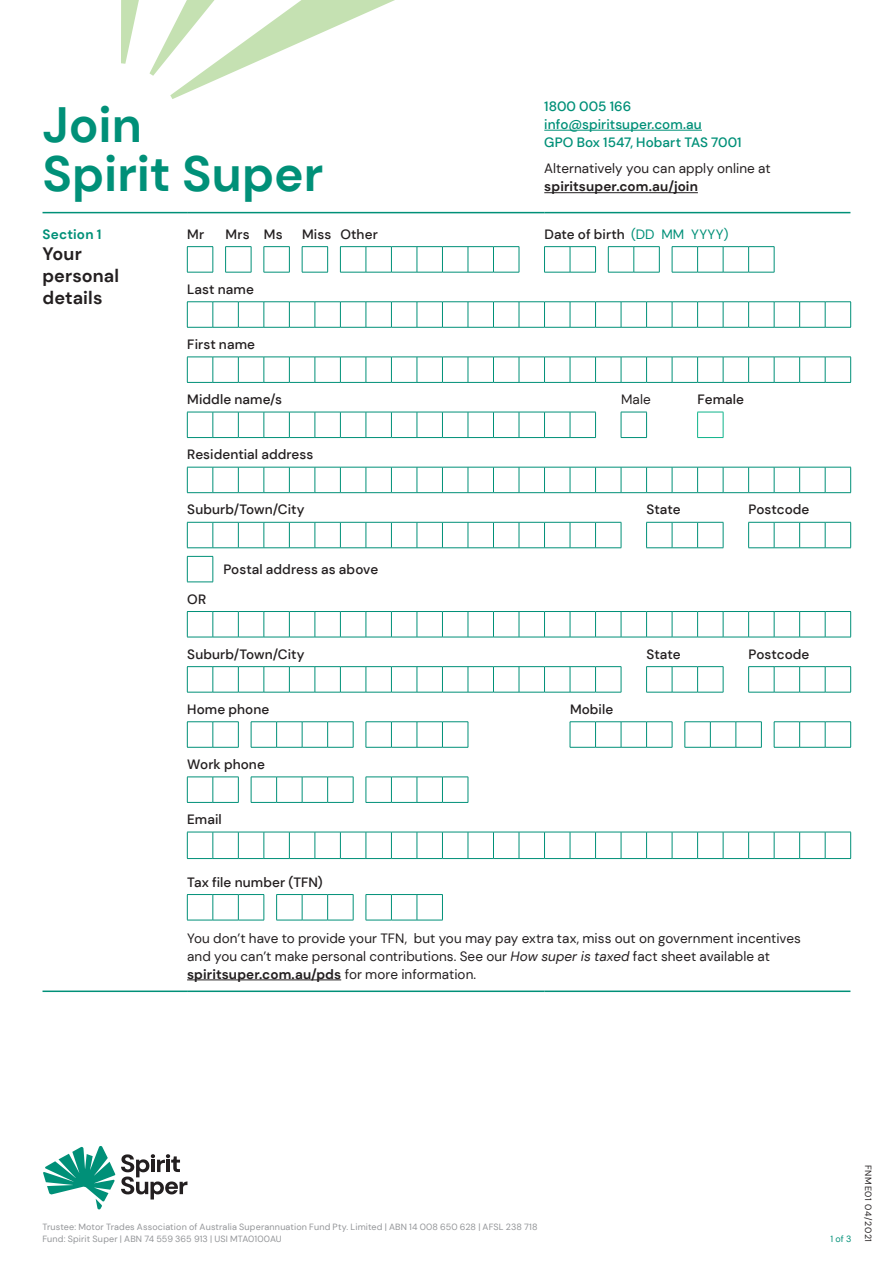
<style>
.page{position:relative;width:893px;height:1263px;background:#fff}
.page>*{position:absolute;margin:0;border:0;box-sizing:border-box;transform-origin:0 0}
._1__Form_Title{font:700 49.5px/49.5px "DM Sans";color:#009078}
._4__Section_Header{font:700 18px/21.6px "DM Sans";letter-spacing:.005em;color:#231f20}
._8__Field_Header{font:500 13.5px "DM Sans";letter-spacing:.005em;color:#231f20}
._5__Body_copy{font:13.5px/18px "DM Sans";letter-spacing:.005em;color:#231f20}
._10__Green_body_copy{font:500 13.5px/18px "DM Sans";letter-spacing:.005em;color:#009078}
._10__Green_body_copy-2{font:13.5px/18px "DM Sans";letter-spacing:.005em;color:#231f20}
._3__Section_Letter{font:700 13.5px "DM Sans";letter-spacing:.015em;color:#009078}
._8__Field_Header-2{font:13.5px "DM Sans";color:#231f20}
.t1{font:9px/12px "DM Sans";letter-spacing:.015em;color:#939598}
.t2{font:9px "DM Sans";letter-spacing:.07em;color:#231f20}
.t3{font:9px "DM Sans";color:#009078}
.s1{font-weight:700}
.s2{font-weight:400;color:#009078}
.s3{font-style:italic}
</style>
<div class="page">
<svg style="left:121px;top:1154px;width:66px;height:45px"></svg>
<svg style="left:43px;top:1146px;width:72px;height:64px"></svg>
<hr style="left:43px;top:990px;width:144px;height:2px;background:#009078">
<hr style="left:187px;top:990px;width:357px;height:2px;background:#009078">
<hr style="left:544px;top:990px;width:306px;height:2px;background:#009078">
<hr style="left:43px;top:212px;width:144px;height:1px;background:#009078">
<hr style="left:187px;top:212px;width:357px;height:1px;background:#009078">
<hr style="left:544px;top:212px;width:306px;height:1px;background:#009078">
<hr style="left:544px;top:130px;width:158px;height:1px;background:#009078">
<hr style="left:544px;top:192px;width:154px;height:1px;background:#231f20">
<hr style="left:187px;top:979px;width:154px;height:1px;background:#231f20">
<svg style="left:187px;top:246px;width:588px;height:27px"></svg>
<svg style="left:187px;top:301px;width:664px;height:27px"></svg>
<svg style="left:187px;top:357px;width:664px;height:26px"></svg>
<svg style="left:187px;top:412px;width:409px;height:26px"></svg>
<svg style="left:621px;top:412px;width:26px;height:26px"></svg>
<svg style="left:697px;top:412px;width:27px;height:26px"></svg>
<svg style="left:187px;top:467px;width:664px;height:26px"></svg>
<svg style="left:187px;top:522px;width:664px;height:26px"></svg>
<svg style="left:187px;top:556px;width:27px;height:27px"></svg>
<svg style="left:187px;top:611px;width:664px;height:27px"></svg>
<svg style="left:187px;top:666px;width:664px;height:27px"></svg>
<svg style="left:187px;top:721px;width:664px;height:27px"></svg>
<svg style="left:187px;top:777px;width:282px;height:26px"></svg>
<svg style="left:187px;top:832px;width:664px;height:27px"></svg>
<svg style="left:187px;top:894px;width:256px;height:27px"></svg>
<svg style="left:121px;top:0;width:18px;height:64px"></svg>
<svg style="left:149px;top:0;width:246px;height:99px"></svg>
<p class="_1__Form_Title" style="left:43px;top:100px;width:282px">Join<br>Spirit Super</p>
<p class="_10__Green_body_copy" style="left:544px;top:97px;width:199px">1800 005 166 info@spiritsuper.com.au<br>GPO Box 1547, Hobart TAS 7001</p>
<p class="_10__Green_body_copy-2" style="left:544px;top:160px;width:228px">Alternatively you can apply online at <span class="s1">spiritsuper.com.au/join</span></p>
<p class="_3__Section_Letter" style="left:43px;top:226px;width:60px">Section 1</p>
<p class="_4__Section_Header" style="left:43px;top:243px;width:78px">Your personal details</p>
<p class="_8__Field_Header" style="left:187px;top:226px;width:18px">Mr</p>
<p class="_8__Field_Header" style="left:226px;top:226px;width:25px">Mrs</p>
<p class="_8__Field_Header" style="left:264px;top:226px;width:20px">Ms</p>
<p class="_8__Field_Header" style="left:302px;top:226px;width:31px">Miss</p>
<p class="_8__Field_Header" style="left:340px;top:226px;width:39px">Other</p>
<p class="_8__Field_Header" style="left:544px;top:226px;width:185px">Date of birth <span class="s2">(DD MM YYYY)</span></p>
<p class="_8__Field_Header" style="left:187px;top:281px;width:68px">Last name</p>
<p class="_8__Field_Header" style="left:187px;top:336px;width:69px">First name</p>
<p class="_8__Field_Header" style="left:187px;top:391px;width:96px">Middle name/s</p>
<p class="_8__Field_Header-2" style="left:621px;top:391px;width:31px">Male</p>
<p class="_8__Field_Header" style="left:698px;top:391px;width:48px">Female</p>
<p class="_8__Field_Header" style="left:187px;top:446px;width:128px">Residential address</p>
<p class="_8__Field_Header" style="left:187px;top:501px;width:119px">Suburb/Town/City</p>
<p class="_8__Field_Header" style="left:647px;top:501px;width:36px">State</p>
<p class="_8__Field_Header" style="left:749px;top:501px;width:62px">Postcode</p>
<p class="_8__Field_Header" style="left:187px;top:590px;width:20px">OR</p>
<p class="_8__Field_Header" style="left:223px;top:560px;width:156px">Postal address as above</p>
<p class="_8__Field_Header" style="left:187px;top:646px;width:119px">Suburb/Town/City</p>
<p class="_8__Field_Header" style="left:647px;top:646px;width:36px">State</p>
<p class="_8__Field_Header" style="left:749px;top:646px;width:62px">Postcode</p>
<p class="_8__Field_Header" style="left:187px;top:701px;width:84px">Home phone</p>
<p class="_8__Field_Header" style="left:570px;top:701px;width:45px">Mobile</p>
<p class="_8__Field_Header" style="left:187px;top:756px;width:79px">Work phone</p>
<p class="_8__Field_Header" style="left:187px;top:811px;width:36px">Email</p>
<p class="_8__Field_Header" style="left:187px;top:873px;width:137px">Tax file number (TFN)</p>
<p class="_5__Body_copy" style="left:187px;top:929px;width:615px">You don’t have to provide your TFN, but you may pay extra tax, miss out on government incentives and you can’t make personal contributions. See our <span class="s3">How super is taxed</span> fact sheet available at <span class="s1">spiritsuper.com.au/pds</span> for more information.</p>
<p class="t1" style="left:43px;top:1221px;width:496px">Trustee: Motor Trades Association of Australia Superannuation Fund Pty. Limited | ABN 14 008 650 628 | AFSL 238 718<br>Fund: Spirit Super | ABN 74 559 365 913 | USI MTA0100AU</p>
<p class="t3" style="left:830px;top:1233px;width:22px">1 of 3</p>
<p class="t2" style="left:874px;top:1165px;width:79px;rotate:90deg">FNME01 04/2021</p>
</div>
